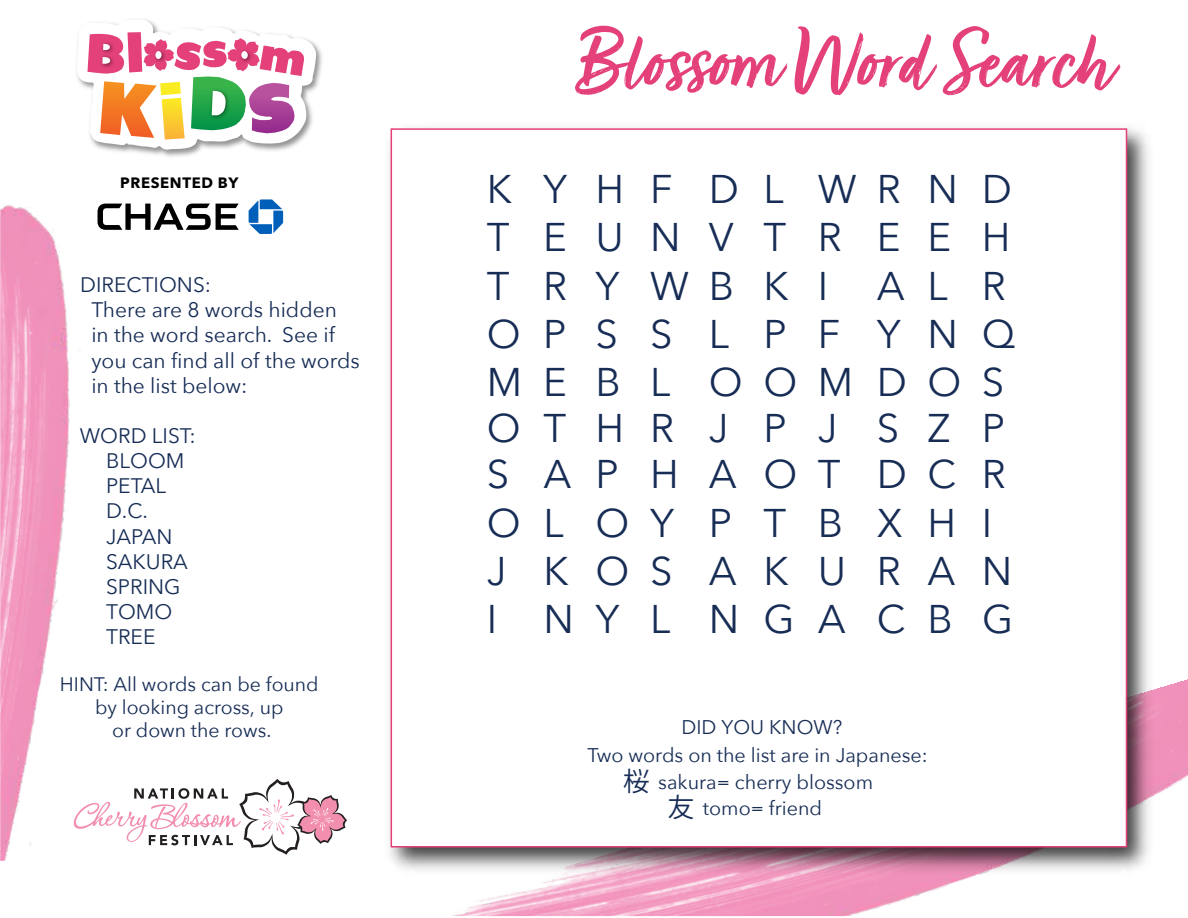
<style>
.page{position:relative;width:1188px;height:918px;background:#fff}
.page>*{position:absolute;margin:0;border:0;box-sizing:border-box;transform-origin:0 0}
.t1{font:40.05px/47.7px "Avenir Next";letter-spacing:.66em;color:#172d56}
.t2{font:21px/25.2px "Avenir Next";color:#172d56}
.t3{font:19.8px "Avenir Next";color:#172d56}
.t4{font:19.5px/23.4px "Avenir Next";color:#172d56;text-align:center}
.t5{font:700 15px "Avenir Next";letter-spacing:.04em;color:#000}
.s1{font-family:"Koz Go Pr 6 N";font-size:26.4px}
</style>
<div class="page">
<img style="left:452px;top:679px;width:736px;height:237px">
<img style="left:0;top:205px;width:100px;height:656px">
<img style="left:389px;top:127px;width:772px;height:753px">
<div style="left:391px;top:128px;width:736px;height:720px;background:#fff;border:2px solid #e4417b"></div>
<svg style="left:575px;top:26px;width:546px;height:69px"></svg>
<svg style="left:74px;top:779px;width:273px;height:76px"></svg>
<svg style="left:249px;top:199px;width:34px;height:35px"></svg>
<svg style="left:98px;top:204px;width:141px;height:26px"></svg>
<img style="left:109px;top:44px;width:213px;height:113px">
<svg style="left:77px;top:19px;width:239px;height:131px"></svg>
<img style="left:237px;top:47px;width:17px;height:18px">
<div style="left:241px;top:51px;width:7px;height:8px;background:#fff;border-radius:50%"></div>
<p class="t5" style="left:120px;top:170px;width:120px">PRESENTED BY</p>
<p class="t2" style="left:91px;top:271px;width:270px;text-indent:-11px">DIRECTIONS:<br>There are 8 words hidden<br>in the word search. See if you can find all of the words in the list below:</p>
<p class="t2" style="left:106px;top:422px;width:91px;text-indent:-26px">WORD LIST:<br>BLOOM<br>PETAL<br>D.C.<br>JAPAN<br>SAKURA<br>SPRING<br>TOMO<br>TREE</p>
<p class="t4" style="left:60px;top:671px;width:260px">HINT: All words can be found by looking across, up<br>or down the rows.</p>
<h1 class="t1" style="left:487px;top:164px;width:530px">K Y H F DL W RN D<br>T EUN V T R EE H<br>T RY W B K I ALR<br>O P S S L P F Y N Q<br>M EB L OO M D OS<br>O T H RJP JS Z P<br>S AP H A O T D CR<br>O L OY P T B X H I<br>J K OS A K U RA N<br>I N Y L N G A CB G</h1>
<p class="t3" style="left:682px;top:711px;width:162px">DID YOU KNOW?</p>
<p class="t3" style="left:588px;top:739px;width:342px">Two words on the list are in Japanese:</p>
<p class="t3" style="left:623px;top:765px;width:252px"><span class="s1">桜</span> sakura= cherry blossom</p>
<p class="t3" style="left:668px;top:791px;width:156px"><span class="s1">友</span> tomo= friend</p>
</div>
